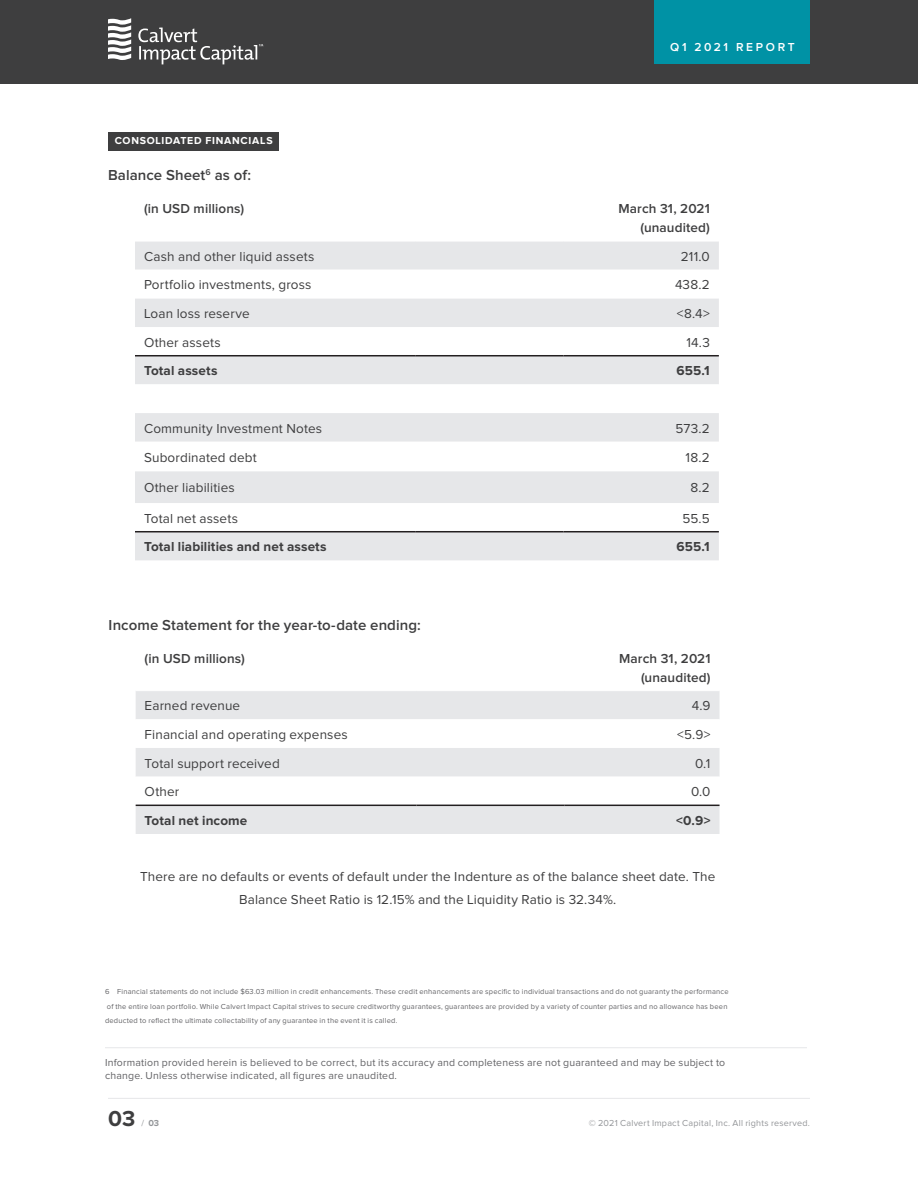
<style>
.page{position:relative;width:918px;height:1188px;background:#fff}
.page>*{position:absolute;margin:0;border:0;box-sizing:border-box;transform-origin:0 0}
.t1{font:700 22.5px "Proxima Nova";color:#3e3e3f}
.t2{font:600 15px "Proxima Nova";letter-spacing:.005em;color:#3e3e3f}
.t3{font:13.5px/22.5px "Proxima Nova";letter-spacing:.01em;color:#3e3e3f;text-align:center}
.t4{font:600 13.5px/18.8px "Proxima Nova";letter-spacing:.01em;color:#3e3e3f;text-align:right}
.t5{font:700 13.5px "Proxima Nova";letter-spacing:.01em;color:#3e3e3f}
.template_title{font:600 12px "Proxima Nova";letter-spacing:.22em;color:#fff}
.footnotes{font:10.5px/13.5px "Proxima Nova";letter-spacing:.02em;color:#636366}
.h1_-_Section_Title{font:700 10.5px "Proxima Nova";letter-spacing:.07em;color:#fff}
.t6{font:9px "Proxima Nova";letter-spacing:.025em;color:#939598}
.t7{font:700 9px "Proxima Nova";color:#939598}
.footnotes-2{font:7.5px "Proxima Nova";letter-spacing:.025em;color:#636366}
.s1{font-weight:400}
</style>
<div class="page">
<hr style="left:108px;top:1098px;width:702px;height:1px;background:#e6e7e9">
<div style="left:0;top:0;width:918px;height:84px;background:#3e3e3f"></div>
<svg style="left:138px;top:28px;width:125px;height:36px"></svg>
<svg style="left:108px;top:18px;width:23px;height:42px"></svg>
<div style="left:655px;top:0;width:155px;height:64px;background:#0092a5"></div>
<div style="left:108px;top:132px;width:171px;height:18px;background:#3e3e3f"></div>
<div style="left:135px;top:242px;width:584px;height:318px;background:#e6e7e9"></div>
<svg style="left:135px;top:270px;width:584px;height:261px"></svg>
<svg style="left:135px;top:384px;width:584px;height:29px"></svg>
<hr style="left:135px;top:355px;width:281px;height:1px;background:#231f20">
<hr style="left:416px;top:355px;width:148px;height:1px;background:#231f20">
<hr style="left:564px;top:355px;width:155px;height:1px;background:#231f20">
<hr style="left:135px;top:531px;width:281px;height:1px;background:#231f20">
<hr style="left:416px;top:531px;width:148px;height:1px;background:#231f20">
<hr style="left:564px;top:531px;width:155px;height:1px;background:#231f20">
<div style="left:136px;top:691px;width:584px;height:143px;background:#e6e7e9"></div>
<svg style="left:136px;top:719px;width:584px;height:86px"></svg>
<hr style="left:136px;top:805px;width:280px;height:1px;background:#231f20">
<hr style="left:416px;top:805px;width:148px;height:1px;background:#231f20">
<hr style="left:564px;top:805px;width:156px;height:1px;background:#231f20">
<hr style="left:105px;top:1047px;width:702px;height:1px;background:#e6e7e9">
<p class="template_title" style="left:670px;top:41px;width:126px">Q1 2021 REPORT</p>
<p class="h1_-_Section_Title" style="left:115px;top:136px;width:159px">CONSOLIDATED FINANCIALS</p>
<p class="t2" style="left:108px;top:168px;width:144px">Balance Sheet<sup>6</sup> as of:</p>
<p class="t4" style="left:144px;top:200px;width:102px">(in USD millions)</p>
<p class="t4" style="left:618px;top:200px;width:93px">March 31, 2021 (unaudited)</p>
<p class="t3" style="left:144px;top:246px;width:172px">Cash and other liquid assets</p>
<p class="t3" style="left:681px;top:246px;width:31px">211.0</p>
<p class="t3" style="left:144px;top:274px;width:169px">Portfolio investments, gross</p>
<p class="t3" style="left:675px;top:274px;width:36px">438.2</p>
<p class="t3" style="left:144px;top:303px;width:107px">Loan loss reserve</p>
<p class="t3" style="left:677px;top:303px;width:34px">&lt;8.4&gt;</p>
<p class="t3" style="left:144px;top:332px;width:78px">Other assets</p>
<p class="t3" style="left:687px;top:332px;width:25px">14.3</p>
<p class="t5" style="left:144px;top:365px;width:75px">Total assets</p>
<p class="t5" style="left:677px;top:365px;width:35px">655.1</p>
<p class="t3" style="left:144px;top:418px;width:180px">Community Investment Notes</p>
<p class="t3" style="left:675px;top:418px;width:36px">573.2</p>
<p class="t3" style="left:144px;top:447px;width:114px">Subordinated debt</p>
<p class="t3" style="left:686px;top:447px;width:26px">18.2</p>
<p class="t3" style="left:144px;top:477px;width:92px">Other liabilities</p>
<p class="t3" style="left:690px;top:477px;width:21px">8.2</p>
<p class="t3" style="left:144px;top:508px;width:96px">Total net assets</p>
<p class="t3" style="left:683px;top:508px;width:29px">55.5</p>
<p class="t5" style="left:144px;top:541px;width:184px">Total liabilities and net assets</p>
<p class="t5" style="left:677px;top:541px;width:35px">655.1</p>
<p class="t2" style="left:109px;top:618px;width:314px">Income Statement for the year-to-date ending:</p>
<p class="t4" style="left:145px;top:650px;width:102px">(in USD millions)</p>
<p class="t4" style="left:619px;top:650px;width:93px">March 31, 2021 (unaudited)</p>
<p class="t3" style="left:145px;top:695px;width:97px">Earned revenue</p>
<p class="t3" style="left:692px;top:695px;width:20px">4.9</p>
<p class="t3" style="left:145px;top:724px;width:205px">Financial and operating expenses</p>
<p class="t3" style="left:677px;top:724px;width:35px">&lt;5.9&gt;</p>
<p class="t3" style="left:145px;top:752px;width:137px">Total support received</p>
<p class="t3" style="left:695px;top:752px;width:17px">0.1</p>
<p class="t3" style="left:145px;top:781px;width:36px">Other</p>
<p class="t3" style="left:691px;top:781px;width:21px">0.0</p>
<p class="t5" style="left:145px;top:814px;width:104px">Total net income</p>
<p class="t5" style="left:676px;top:814px;width:36px">&lt;0.9&gt;</p>
<p class="t3" style="left:140px;top:866px;width:577px">There are no defaults or events of default under the Indenture as of the balance sheet date. The<br>Balance Sheet Ratio is 12.15% and the Liquidity Ratio is 32.34%.</p>
<p class="footnotes-2" style="left:105px;top:988px;width:625px">6 Financial statements do not include $63.03 million in credit enhancements. These credit enhancements are specific to individual transactions and do not guaranty the performance</p>
<p class="footnotes-2" style="left:107px;top:1003px;width:622px">of the entire loan portfolio. While Calvert Impact Capital strives to secure creditworthy guarantees, guarantees are provided by a variety of counter parties and no allowance has been</p>
<p class="footnotes-2" style="left:105px;top:1017px;width:294px">deducted to reflect the ultimate collectability of any guarantee in the event it is called.</p>
<p class="footnotes" style="left:105px;top:1056px;width:622px">Information provided herein is believed to be correct, but its accuracy and completeness are not guaranteed and may be subject to change. Unless otherwise indicated, all figures are unaudited.</p>
<h1 class="t1" style="left:108px;top:1108px;width:29px">03</h1>
<p class="t7" style="left:142px;top:1119px;width:19px"><span class="s1">/</span> 03</p>
<p class="t6" style="left:589px;top:1119px;width:223px">© 2021 Calvert Impact Capital, Inc. All rights reserved.</p>
</div>
